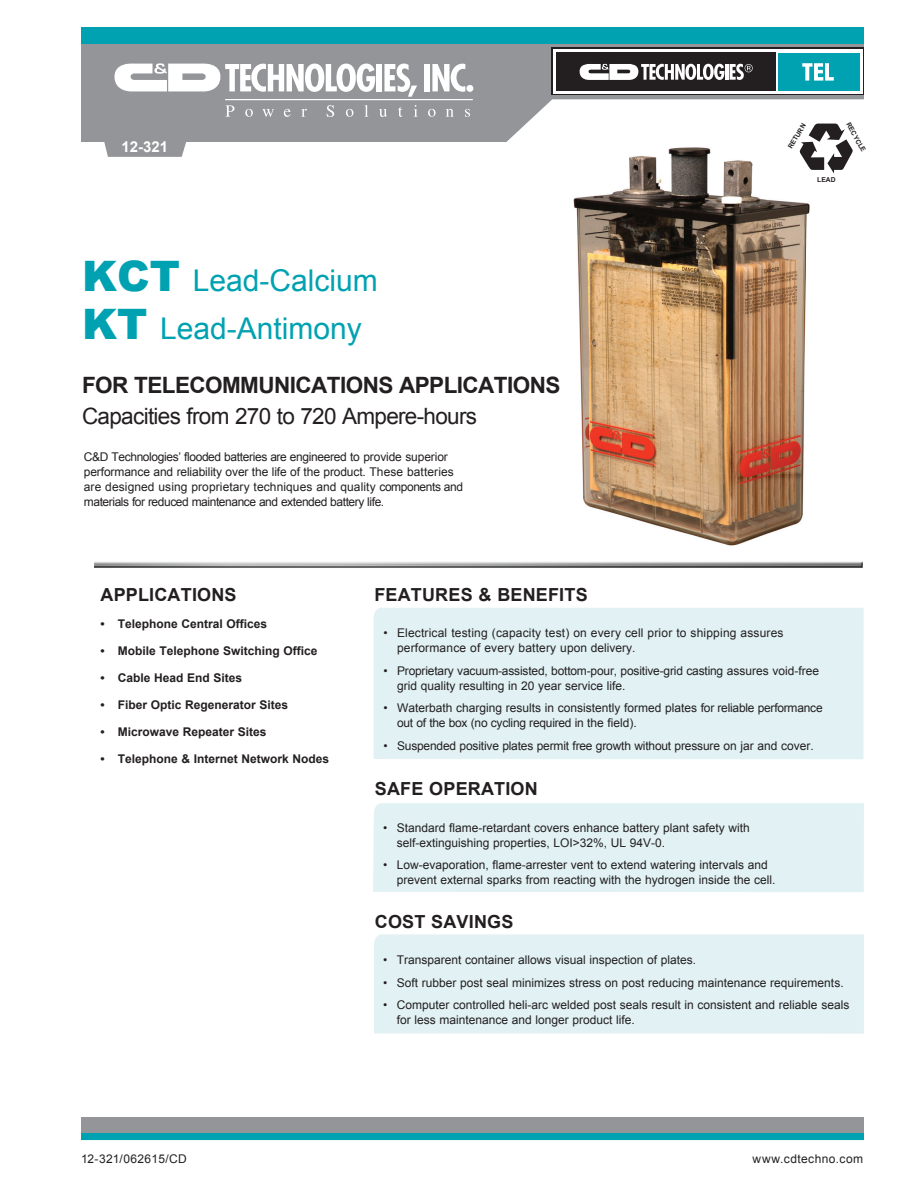
<style>
.page{position:relative;width:918px;height:1188px;background:#fff}
.page>*{position:absolute;margin:0;border:0;box-sizing:border-box;transform-origin:0 0}
.F5__Main_Head{font:30px/48px "Arial";color:#00a2b1}
.F5__Main_Head-2{font:22.5px "Arial";letter-spacing:-.03em;color:#231f20}
.F5__Main_Head-3{font:700 22.5px "Arial";letter-spacing:-.025em;color:#231f20}
.t1{font:700 18px "Arial";letter-spacing:.01em;color:#231f20}
.t2{font:700 15px "Arial";color:#fff}
.F9__Bullet{font:12px/15px "Arial";color:#231f20}
.t3{font:700 12px "Arial";color:#231f20}
.F9__Bullet-2{font:12px "Arial";letter-spacing:.025em;color:#231f20}
.F9__Bullet-3{font:12px "Arial";letter-spacing:.04em;color:#231f20}
.t4{font:700 6.75px "Arial";color:#231f20}
.s1{font-weight:900;font-size:42px}
</style>
<div class="page">
<div style="left:81px;top:1133px;width:783px;height:7px;background:#00a2b1"></div>
<div style="left:81px;top:1117px;width:783px;height:16px;background:#939598"></div>
<svg style="left:81px;top:44px;width:783px;height:98px;fill:#939598"></svg>
<svg style="left:102px;top:133px;width:87px;height:24px;background:#9a9c9f"></svg>
<div style="left:81px;top:27px;width:783px;height:17px;background:#00a2b1"></div>
<svg style="left:226px;top:105px;width:8px;height:12px"></svg>
<svg style="left:245px;top:109px;width:8px;height:8px"></svg>
<svg style="left:262px;top:109px;width:12px;height:8px"></svg>
<svg style="left:284px;top:109px;width:7px;height:8px"></svg>
<svg style="left:301px;top:109px;width:6px;height:8px"></svg>
<svg style="left:327px;top:105px;width:7px;height:12px"></svg>
<svg style="left:346px;top:109px;width:7px;height:8px"></svg>
<svg style="left:364px;top:105px;width:4px;height:12px"></svg>
<svg style="left:379px;top:109px;width:8px;height:8px"></svg>
<svg style="left:398px;top:107px;width:5px;height:10px"></svg>
<svg style="left:414px;top:105px;width:4px;height:12px"></svg>
<svg style="left:428px;top:109px;width:8px;height:8px"></svg>
<svg style="left:446px;top:109px;width:8px;height:8px"></svg>
<svg style="left:465px;top:109px;width:5px;height:8px"></svg>
<div style="left:377px;top:64px;width:5px;height:27px;background:#fff"></div>
<svg style="left:384px;top:64px;width:33px;height:33px"></svg>
<div style="left:425px;top:64px;width:5px;height:27px;background:#fff"></div>
<svg style="left:432px;top:64px;width:33px;height:28px"></svg>
<div style="left:466px;top:85px;width:7px;height:7px;background:#fff;border-radius:50%"></div>
<svg style="left:114px;top:63px;width:261px;height:29px"></svg>
<hr style="left:225px;top:99px;width:248px;height:1px;background:#fff">
<div style="left:551px;top:47px;width:313px;height:48px;background:#231f20"></div>
<div style="left:553px;top:49px;width:309px;height:45px;background:#fff"></div>
<div style="left:556px;top:52px;width:220px;height:39px;background:#231f20"></div>
<svg style="left:580px;top:64px;width:144px;height:16px"></svg>
<hr style="left:725px;top:64px;width:3px;height:16px;background:#fff">
<svg style="left:730px;top:64px;width:23px;height:16px"></svg>
<div style="left:778px;top:53px;width:81px;height:38px;background:#00a2b1"></div>
<svg style="left:802px;top:63px;width:32px;height:18px"></svg>
<div style="left:373px;top:608px;width:491px;height:151px;background:#e1f1f4"></div>
<div style="left:373px;top:803px;width:491px;height:89px;background:#e1f1f4"></div>
<div style="left:374px;top:934px;width:490px;height:100px;background:#e1f1f4"></div>
<img style="left:94px;top:561px;width:769px;height:7px">
<img style="left:533px;top:137px;width:277px;height:409px">
<svg style="left:799px;top:123px;width:54px;height:51px"></svg>
<p class="t2" style="left:121px;top:137px;width:48px">12-321</p>
<p class="F5__Main_Head" style="left:82px;top:257px;width:297px"><span class="s1">KCT</span> Lead-Calcium<br><span class="s1">KT</span> Lead-Antimony</p>
<p class="F5__Main_Head-3" style="left:82px;top:370px;width:480px">FOR TELECOMMUNICATIONS APPLICATIONS</p>
<p class="F5__Main_Head-2" style="left:82px;top:401px;width:397px">Capacities from 270 to 720 Ampere-hours</p>
<p class="F9__Bullet" style="left:84px;top:449px;width:381px">C&amp;D Technologies’ flooded batteries are engineered to provide superior performance and reliability over the life of the product. These batteries are designed using proprietary techniques and quality components and materials for reduced maintenance and extended battery life.</p>
<p class="t4" style="left:786px;top:146px;width:30px;rotate:-59deg">RETURN</p>
<p class="t4" style="left:852px;top:121px;width:34px;rotate:60deg">RECYCLE</p>
<p class="t4" style="left:817px;top:175px;width:20px">LEAD</p>
<p class="t1" style="left:101px;top:582px;width:137px">APPLICATIONS</p>
<p class="t3" style="left:101px;top:615px;width:168px">• Telephone Central Offices</p>
<p class="t3" style="left:101px;top:642px;width:218px">• Mobile Telephone Switching Office</p>
<p class="t3" style="left:101px;top:669px;width:143px">• Cable Head End Sites</p>
<p class="t3" style="left:101px;top:696px;width:189px">• Fiber Optic Regenerator Sites</p>
<p class="t3" style="left:101px;top:723px;width:167px">• Microwave Repeater Sites</p>
<p class="t3" style="left:101px;top:750px;width:230px">• Telephone &amp; Internet Network Nodes</p>
<p class="t1" style="left:374px;top:582px;width:215px">FEATURES &amp; BENEFITS</p>
<p class="F9__Bullet" style="left:397px;top:625px;width:388px;text-indent:-14px">• Electrical testing (capacity test) on every cell prior to shipping assures performance of every battery upon delivery.</p>
<p class="F9__Bullet" style="left:397px;top:663px;width:424px;text-indent:-14px">• Proprietary vacuum-assisted, bottom-pour, positive-grid casting assures void-free grid quality resulting in 20 year service life.</p>
<p class="F9__Bullet" style="left:397px;top:700px;width:427px;text-indent:-14px">• Waterbath charging results in consistently formed plates for reliable performance out of the box (no cycling required in the field).</p>
<p class="F9__Bullet" style="left:384px;top:738px;width:432px">• Suspended positive plates permit free growth without pressure on jar and cover.</p>
<p class="t1" style="left:375px;top:776px;width:164px">SAFE OPERATION</p>
<p class="F9__Bullet" style="left:397px;top:820px;width:355px;text-indent:-14px">• Standard flame-retardant covers enhance battery plant safety with self-extinguishing properties, LOI&gt;32%, UL 94V-0.</p>
<p class="F9__Bullet" style="left:397px;top:858px;width:380px;text-indent:-14px">• Low-evaporation, flame-arrester vent to extend watering intervals and prevent external sparks from reacting with the hydrogen inside the cell.</p>
<p class="t1" style="left:375px;top:909px;width:140px">COST SAVINGS</p>
<p class="F9__Bullet" style="left:383px;top:953px;width:314px">• Transparent container allows visual inspection of plates.</p>
<p class="F9__Bullet" style="left:383px;top:975px;width:462px">• Soft rubber post seal minimizes stress on post reducing maintenance requirements.</p>
<p class="F9__Bullet" style="left:397px;top:998px;width:454px;text-indent:-14px">• Computer controlled heli-arc welded post seals result in consistent and reliable seals for less maintenance and longer product life.</p>
<p class="F9__Bullet-2" style="left:81px;top:1151px;width:107px">12-321/062615/CD</p>
<p class="F9__Bullet-3" style="left:753px;top:1151px;width:112px">www.cdtechno.com</p>
</div>
